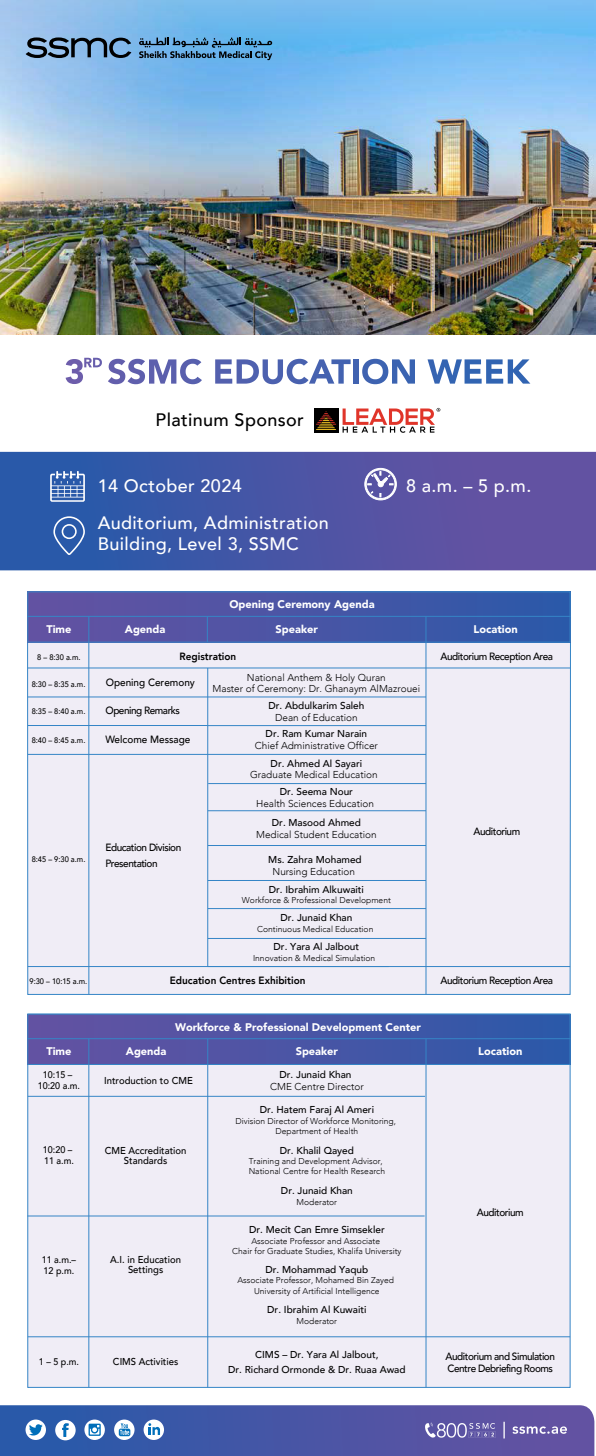
<style>
.page{position:relative;width:596px;height:1456px;background:#fff}
.page>*{position:absolute;margin:0;border:0;box-sizing:border-box;transform-origin:0 0}
.t1{font:500 18px/21.6px "Avenir";letter-spacing:.02em;color:#fff}
.t2{font:500 18px "Avenir";letter-spacing:.02em;color:#000}
.t3{font:900 11px "Avenir Arabic";color:#fff}
.t4{font:500 10.5px/16px "Avenir";letter-spacing:-.045em;color:#000;scale:.95 1}
.t5{font:800 10.5px "Avenir";color:#000;scale:.95 1}
.t6{font:500 10.5px "Avenir";color:#000;scale:.95 1}
.t7{font:500 10px/15px "Avenir";color:#000;text-align:center}
.t8{font:300 10px "Avenir";color:#000}
.t9{font:500 10px/10px "Avenir";color:#000;text-align:center;scale:.95 1}
.t10{font:500 9.6px/10.8px "Avenir";color:#000;scale:.94 1}
.t11{font:300 8.5px/10.2px "Avenir";color:#000;text-align:center}
.t12{font:500 8px "Avenir";color:#000;scale:.94 1}
</style>
<div class="page">
<svg style="left:0;top:452px;width:595px;height:118px;background:#4955a5"></svg>
<img style="left:0;top:0;width:595px;height:334px">
<div style="left:27px;top:616px;width:544px;height:379px;background:#f0edf6"></div>
<div style="left:28px;top:592px;width:541px;height:50px;background:linear-gradient(to right,#6652a2,#2c59a9)"></div>
<div style="left:27px;top:591px;width:543px;height:51px;border:1px solid #3585c6"></div>
<hr style="left:28px;top:616px;width:542px;height:1px;background:#3585c6">
<hr style="left:28px;top:668px;width:541px;height:1px;background:#3585c6">
<hr style="left:28px;top:697px;width:397px;height:1px;background:#3585c6">
<hr style="left:28px;top:966px;width:541px;height:1px;background:#3585c6">
<hr style="left:207px;top:725px;width:218px;height:1px;background:#3585c6">
<hr style="left:208px;top:783px;width:217px;height:1px;background:#3585c6">
<hr style="left:208px;top:810px;width:217px;height:1px;background:#3585c6">
<hr style="left:208px;top:845px;width:217px;height:1px;background:#3585c6">
<hr style="left:208px;top:880px;width:217px;height:1px;background:#3585c6">
<hr style="left:208px;top:908px;width:217px;height:1px;background:#3585c6">
<hr style="left:208px;top:938px;width:217px;height:1px;background:#3585c6">
<hr style="left:28px;top:754px;width:397px;height:1px;background:#3585c6">
<hr style="left:88px;top:616px;width:1px;height:378px;background:#3585c6">
<hr style="left:425px;top:616px;width:1px;height:378px;background:#3585c6">
<hr style="left:207px;top:668px;width:1px;height:298px;background:#3585c6">
<svg style="left:207px;top:617px;width:1px;height:25px"></svg>
<hr style="left:28px;top:725px;width:179px;height:1px;background:#3585c6">
<svg style="left:108px;top:359px;width:94px;height:25px"></svg>
<svg style="left:215px;top:359px;width:135px;height:25px"></svg>
<div style="left:353px;top:359px;width:5px;height:25px;background:#4062b0"></div>
<svg style="left:362px;top:359px;width:52px;height:25px"></svg>
<svg style="left:427px;top:359px;width:103px;height:25px"></svg>
<svg style="left:66px;top:358px;width:36px;height:26px"></svg>
<div style="left:27px;top:1014px;width:543px;height:374px;background:#f0edf6;border:1px solid #3585c6"></div>
<div style="left:28px;top:1014px;width:541px;height:50px;background:linear-gradient(to right,#6652a2,#2c59a9)"></div>
<div style="left:27px;top:1014px;width:543px;height:51px;border:1px solid #3585c6"></div>
<hr style="left:28px;top:1038px;width:542px;height:1px;background:#3585c6">
<hr style="left:27px;top:1216px;width:397px;height:1px;background:#3585c6">
<hr style="left:28px;top:1336px;width:541px;height:1px;background:#3585c6">
<hr style="left:28px;top:1096px;width:397px;height:1px;background:#3585c6">
<hr style="left:425px;top:1039px;width:1px;height:348px;background:#3585c6">
<hr style="left:207px;top:1039px;width:1px;height:348px;background:#3585c6">
<hr style="left:88px;top:1039px;width:1px;height:348px;background:#3585c6">
<svg style="left:364px;top:468px;width:32px;height:32px"></svg>
<svg style="left:50px;top:471px;width:35px;height:31px"></svg>
<svg style="left:53px;top:516px;width:33px;height:40px"></svg>
<svg style="left:0;top:1405px;width:594px;height:51px;background:#5260ab"></svg>
<svg style="left:139px;top:38px;width:133px;height:22px;background:#4e84ad"></svg>
<svg style="left:26px;top:37px;width:105px;height:21px;background:#577490"></svg>
<svg style="left:342px;top:408px;width:98px;height:25px"></svg>
<div style="left:314px;top:408px;width:24px;height:25px;background:#000"></div>
<svg style="left:316px;top:411px;width:20px;height:19px"></svg>
<h1 class="t2" style="left:155px;top:404px;width:150px">Platinum Sponsor</h1>
<h1 class="t1" style="left:98px;top:474px;width:145px">14 October 2024</h1>
<h1 class="t1" style="left:406px;top:474px;width:127px">8 a.m. – 5 p.m.</h1>
<h1 class="t1" style="left:98px;top:511px;width:232px">Auditorium, Administration<br>Building, Level 3, SSMC</h1>
<p class="t3" style="left:229px;top:596px;width:147px">Opening Ceremony Agenda</p>
<p class="t3" style="left:46px;top:621px;width:27px">Time</p>
<p class="t3" style="left:125px;top:621px;width:42px">Agenda</p>
<p class="t3" style="left:275px;top:621px;width:44px">Speaker</p>
<p class="t3" style="left:473px;top:621px;width:46px">Location</p>
<p class="t12" style="left:37px;top:650px;width:47px">8 – 8:30 a.m.</p>
<p class="t12" style="left:32px;top:678px;width:59px">8:30 – 8:35 a.m.</p>
<p class="t12" style="left:32px;top:705px;width:59px">8:35 – 8:40 a.m.</p>
<p class="t12" style="left:32px;top:734px;width:59px">8:40 – 8:45 a.m.</p>
<p class="t4" style="left:440px;top:647px;width:120px">Auditorium Reception Area</p>
<p class="t5" style="left:179px;top:648px;width:61px">Registration</p>
<p class="t8" style="left:247px;top:671px;width:140px">National Anthem &amp; Holy Quran</p>
<p class="t6" style="left:106px;top:674px;width:95px">Opening Ceremony</p>
<p class="t8" style="left:212px;top:683px;width:209px">Master of Ceremony: Dr. Ghanaym AlMazrouei</p>
<p class="t7" style="left:268px;top:698px;width:97px">Dr. Abdulkarim Saleh</p>
<p class="t8" style="left:275px;top:711px;width:84px">Dean of Education</p>
<p class="t4" style="left:105px;top:702px;width:80px">Opening Remarks</p>
<p class="t7" style="left:265px;top:726px;width:103px">Dr. Ram Kumar Narain</p>
<p class="t8" style="left:255px;top:739px;width:124px">Chief Administrative Officer</p>
<p class="t7" style="left:270px;top:755px;width:93px">Dr. Ahmed Al Sayari</p>
<p class="t8" style="left:250px;top:769px;width:129px">Graduate Medical Education</p>
<p class="t7" style="left:280px;top:784px;width:74px">Dr. Seema Nour</p>
<p class="t8" style="left:256px;top:798px;width:119px">Health Sciences Education</p>
<p class="t6" style="left:105px;top:731px;width:91px">Welcome Message</p>
<p class="t12" style="left:32px;top:853px;width:59px">8:45 – 9:30 a.m.</p>
<p class="t12" style="left:29px;top:974px;width:63px">9:30 – 10:15 a.m.</p>
<p class="t4" style="left:105px;top:839px;width:81px">Education Division<br>Presentation</p>
<p class="t7" style="left:272px;top:815px;width:90px">Dr. Masood Ahmed</p>
<p class="t8" style="left:256px;top:829px;width:122px">Medical Student Education</p>
<p class="t7" style="left:268px;top:852px;width:95px">Ms. Zahra Mohamed</p>
<p class="t8" style="left:272px;top:865px;width:84px">Nursing Education</p>
<p class="t7" style="left:268px;top:881px;width:97px">Dr. Ibrahim Alkuwaiti</p>
<p class="t11" style="left:242px;top:895px;width:150px">Workforce &amp; Professional Development</p>
<p class="t7" style="left:280px;top:910px;width:73px">Dr. Junaid Khan</p>
<p class="t11" style="left:257px;top:924px;width:118px">Continuous Medical Education</p>
<p class="t7" style="left:273px;top:938px;width:87px">Dr. Yara Al Jalbout</p>
<p class="t11" style="left:253px;top:953px;width:124px">Innovation &amp; Medical Simulation</p>
<p class="t5" style="left:170px;top:972px;width:144px">Education Centres Exhibition</p>
<p class="t3" style="left:175px;top:1019px;width:247px">Workforce &amp; Professional Development Center</p>
<p class="t3" style="left:46px;top:1043px;width:27px">Time</p>
<p class="t3" style="left:126px;top:1043px;width:42px">Agenda</p>
<p class="t9" style="left:104px;top:1075px;width:95px">Introduction to CME</p>
<p class="t10" style="left:38px;top:1069px;width:47px;text-align:center">10:15 –<br>10:20 a.m.</p>
<p class="t10" style="left:43px;top:1144px;width:34px">10:20 –<br>11 a.m.</p>
<p class="t9" style="left:105px;top:1145px;width:87px">CME Accreditation<br>Standards</p>
<p class="t10" style="left:42px;top:1254px;width:38px">11 a.m.–<br>12 p.m.</p>
<p class="t9" style="left:110px;top:1254px;width:76px">A.I. in Education<br>Settings</p>
<p class="t10" style="left:39px;top:1356px;width:44px">1 – 5 p.m.</p>
<p class="t9" style="left:113px;top:1356px;width:70px">CIMS Activities</p>
<p class="t3" style="left:295px;top:1043px;width:44px">Speaker</p>
<p class="t7" style="left:279px;top:1067px;width:73px">Dr. Junaid Khan</p>
<p class="t8" style="left:270px;top:1080px;width:95px">CME Centre Director</p>
<p class="t7" style="left:259px;top:1101px;width:116px">Dr. Hatem Faraj Al Ameri</p>
<p class="t11" style="left:235px;top:1115px;width:162px">Division Director of Workforce Monitoring,<br>Department of Health</p>
<p class="t7" style="left:279px;top:1142px;width:76px">Dr. Khalil Qayed</p>
<p class="t11" style="left:248px;top:1156px;width:138px;text-align:left">Training and Development Advisor,<br>National Centre for Health Research</p>
<p class="t7" style="left:281px;top:1182px;width:73px">Dr. Junaid Khan</p>
<p class="t11" style="left:296px;top:1197px;width:42px">Moderator</p>
<p class="t7" style="left:249px;top:1222px;width:137px">Dr. Mecit Can Emre Simsekler</p>
<p class="t11" style="left:232px;top:1236px;width:171px">Associate Professor and Associate<br>Chair for Graduate Studies, Khalifa University</p>
<p class="t7" style="left:265px;top:1261px;width:104px">Dr. Mohammad Yaqub</p>
<p class="t11" style="left:237px;top:1275px;width:158px">Associate Professor, Mohamed Bin Zayed<br>University of Artificial Intelligence</p>
<p class="t7" style="left:267px;top:1301px;width:101px">Dr. Ibrahim Al Kuwaiti</p>
<p class="t11" style="left:296px;top:1315px;width:42px">Moderator</p>
<p class="t7" style="left:228px;top:1346px;width:179px">CIMS – Dr. Yara Al Jalbout,<br>Dr. Richard Ormonde &amp; Dr. Ruaa Awad</p>
<p class="t4" style="left:473px;top:823px;width:51px">Auditorium</p>
<p class="t4" style="left:440px;top:971px;width:120px">Auditorium Reception Area</p>
<p class="t3" style="left:478px;top:1043px;width:46px">Location</p>
<p class="t4" style="left:476px;top:1204px;width:51px">Auditorium</p>
<p class="t4" style="left:445px;top:1349px;width:117px;line-height:12px">Auditorium and Simulation<br>Centre Debriefing Rooms</p>
</div>
